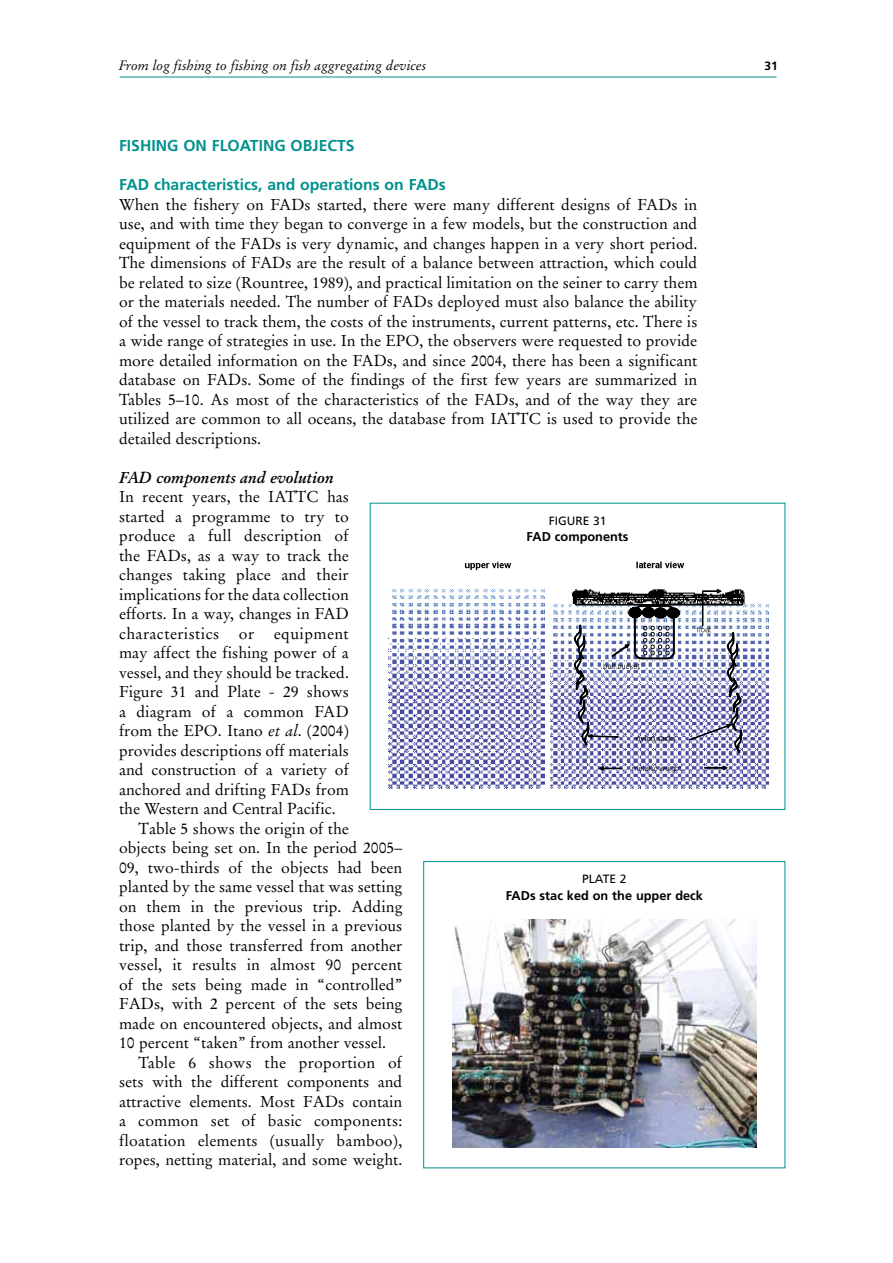
<style>
.page{position:relative;width:893px;height:1263px;background:#fff}
.page>*{position:absolute;margin:0;border:0;box-sizing:border-box;transform-origin:0 0}
.t1{font:15.75px/19.5px "Stempel Garamond LT Std";color:#000;text-align:justify}
.t2{font:700 15.75px "Frutiger LT Std";color:#00928f}
.t3{font:15.75px "Stempel Garamond LT Std";letter-spacing:.025em;color:#000}
.t4{font:italic 700 15.75px "Stempel Garamond LT Std";color:#000}
.t5{font:italic 13.5px "Stempel Garamond LT Std";color:#000}
.t6{font:700 12.75px "Frutiger LT Std";color:#000}
.t7{font:12px "Frutiger LT Std";color:#000}
.t8{font:700 12px "Frutiger LT Std";color:#000}
.t9{font:8.4px "Myriad Pro";color:#000}
.s1{font-style:italic}
</style>
<div class="page">
<hr style="left:120px;top:77px;width:657px;height:1px;background:#00928f">
<img style="left:413px;top:588px;width:356px;height:201px">
<img style="left:550px;top:604px;width:218px;height:184px">
<svg style="left:632px;top:765px;width:49px;height:7px"></svg>
<svg style="left:704px;top:766px;width:23px;height:4px"></svg>
<svg style="left:599px;top:766px;width:23px;height:4px"></svg>
<svg style="left:465px;top:562px;width:46px;height:8px"></svg>
<svg style="left:636px;top:562px;width:48px;height:6px"></svg>
<svg style="left:574px;top:589px;width:168px;height:164px"></svg>
<img style="left:388px;top:589px;width:157px;height:199px">
<div style="left:423px;top:861px;width:362px;height:307px;border:1px solid #00928f"></div>
<img style="left:453px;top:919px;width:303px;height:229px">
<p class="t5" style="left:119px;top:57px;width:309px">From log fishing to fishing on fish aggregating devices</p>
<p class="t2" style="left:119px;top:137px;width:18px">Fishing</p>
<p class="t2" style="left:183px;top:137px;width:39px">on floating</p>
<p class="t2" style="left:291px;top:137px;width:10px">objects</p>
<p class="t2" style="left:119px;top:176px;width:328px">FAD characteristics, and operations on FADs</p>
<p class="t1" style="left:119px;top:195px;width:580px">When the fishery on FADs started, there were many different designs of FADs in use, and with time they began to converge in a few models, but the construction and equipment of the FADs is very dynamic, and changes happen in a very short period.<br>The dimensions of FADs are the result of a balance between attraction, which could be related to size (Rountree, 1989), and practical limitation on the seiner to carry them or the materials needed. The number of FADs deployed must also balance the ability of the vessel to track them, the costs of the instruments, current patterns, etc. There is a wide range of strategies in use. In the EPO, the observers were requested to provide more detailed information on the FADs, and since 2004, there has been a significant database on FADs. Some of the findings of the first few years are summarized in Tables 5–10. As most of the characteristics of the FADs, and of the way they are utilized are common to all oceans, the database from IATTC is used to provide the detailed descriptions.</p>
<p class="t4" style="left:119px;top:468px;width:216px">FAD components and evolution</p>
<p class="t1" style="left:119px;top:487px;width:231px">In recent years, the IATTC has</p>
<p class="t1" style="left:119px;top:507px;width:231px">started a programme to try to</p>
<p class="t1" style="left:119px;top:526px;width:231px">produce a full description of</p>
<p class="t1" style="left:119px;top:546px;width:231px">the FADs, as a way to track the</p>
<p class="t1" style="left:119px;top:565px;width:231px">changes taking place and their</p>
<p class="t1" style="left:119px;top:585px;width:231px">implications for the data collection</p>
<p class="t1" style="left:119px;top:604px;width:231px">efforts. In a way, changes in FAD</p>
<p class="t3" style="left:119px;top:624px;width:231px">characteristics or equipment</p>
<p class="t1" style="left:119px;top:643px;width:231px">may affect the fishing power of a</p>
<p class="t1" style="left:119px;top:663px;width:231px">vessel, and they should be tracked.</p>
<p class="t1" style="left:119px;top:682px;width:231px">Figure 31 and Plate - 29 shows</p>
<p class="t1" style="left:119px;top:702px;width:231px">a diagram of a common FAD</p>
<p class="t1" style="left:119px;top:721px;width:231px">from the EPO. Itano <span class="s1">et al</span>. (2004)</p>
<p class="t1" style="left:119px;top:741px;width:231px">provides descriptions off materials</p>
<p class="t1" style="left:119px;top:760px;width:231px">and construction of a variety of</p>
<p class="t1" style="left:119px;top:780px;width:231px">anchored and drifting FADs from</p>
<p class="t1" style="left:119px;top:799px;width:218px">the Western and Central Pacific.</p>
<p class="t1" style="left:139px;top:819px;width:212px">Table 5 shows the origin of the</p>
<p class="t1" style="left:119px;top:838px;width:285px">objects being set on. In the period 2005–</p>
<p class="t1" style="left:119px;top:858px;width:285px">09, two-thirds of the objects had been</p>
<p class="t1" style="left:119px;top:877px;width:285px">planted by the same vessel that was setting</p>
<p class="t1" style="left:119px;top:897px;width:285px">on them in the previous trip. Adding</p>
<p class="t1" style="left:119px;top:916px;width:285px">those planted by the vessel in a previous</p>
<p class="t1" style="left:119px;top:936px;width:285px">trip, and those transferred from another</p>
<p class="t1" style="left:119px;top:955px;width:285px">vessel, it results in almost 90 percent</p>
<p class="t1" style="left:119px;top:975px;width:285px">of the sets being made in “controlled”</p>
<p class="t1" style="left:119px;top:994px;width:285px">FADs, with 2 percent of the sets being</p>
<p class="t1" style="left:119px;top:1014px;width:285px">made on encountered objects, and almost</p>
<p class="t1" style="left:119px;top:1033px;width:269px">10 percent “taken” from another vessel.</p>
<p class="t1" style="left:139px;top:1053px;width:265px">Table 6 shows the proportion of</p>
<p class="t1" style="left:119px;top:1072px;width:285px">sets with the different components and</p>
<p class="t1" style="left:119px;top:1092px;width:285px">attractive elements. Most FADs contain</p>
<p class="t1" style="left:119px;top:1111px;width:285px">a common set of basic components:</p>
<p class="t1" style="left:119px;top:1131px;width:285px">floatation elements (usually bamboo),</p>
<p class="t1" style="left:119px;top:1150px;width:285px">ropes, netting material, and some weight.</p>
<p class="t7" style="left:549px;top:514px;width:26px">FIGURE</p>
<p class="t7" style="left:593px;top:514px;width:15px">31</p>
<p class="t6" style="left:527px;top:529px;width:103px">FAD components</p>
<p class="t9" style="left:636px;top:733px;width:42px">nylon sacks</p>
<p class="t7" style="left:582px;top:872px;width:8px">PLATE</p>
<p class="t7" style="left:620px;top:872px;width:8px">2</p>
<p class="t6" style="left:506px;top:888px;width:199px">FADs stac ked on the upper deck</p>
<p class="t8" style="left:764px;top:59px;width:15px">31</p>
</div>
